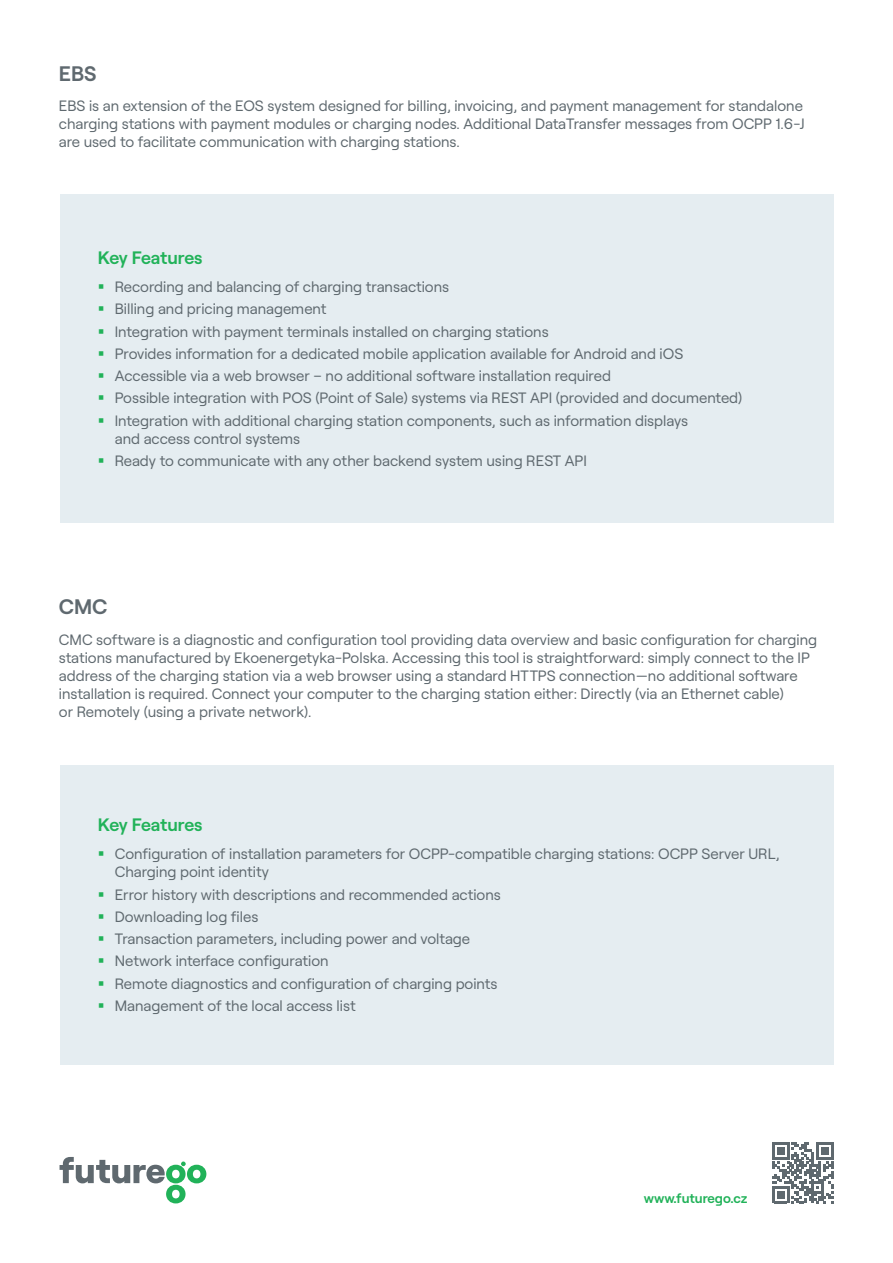
<style>
.page{position:relative;width:893px;height:1263px;background:#fff}
.page>*{position:absolute;margin:0;border:0;box-sizing:border-box;transform-origin:0 0}
.t1{font:600 21px "Roobert CEZ";color:#5f696f}
.t2{font:600 18px "Roobert CEZ";letter-spacing:-.01em;color:#21b259}
.t3{font:15px/22.2px "Roobert CEZ";color:#5f696f}
.t4{font:600 13.5px "Roobert CEZ";color:#21b259}
</style>
<div class="page">
<svg style="left:772px;top:1142px;width:61px;height:61px"></svg>
<div style="left:60px;top:194px;width:773px;height:329px;background:#e5edf1"></div>
<div style="left:60px;top:766px;width:773px;height:299px;background:#e5edf1"></div>
<svg style="left:60px;top:1157px;width:146px;height:46px"></svg>
<h1 class="t1" style="left:59px;top:57px;width:39px">EBS</h1>
<p class="t3" style="left:59px;top:96px;width:747px;line-height:18px;text-align:justify">EBS is an extension of the EOS system designed for billing, invoicing, and payment management for standalone charging stations with payment modules or charging nodes. Additional DataTransfer messages from OCPP 1.6-J are used to facilitate communication with charging stations.</p>
<p class="t2" style="left:98px;top:243px;width:106px">Key Features</p>
<p class="t3" style="left:115px;top:275px;width:629px">Recording and balancing of charging transactions<br>Billing and pricing management<br>Integration with payment terminals installed on charging stations<br>Provides information for a dedicated mobile application available for Android and iOS Accessible via a web browser – no additional software installation required<br>Possible integration with POS (Point of Sale) systems via REST API (provided and documented)<br>Integration with additional charging station components, such as information displays</p>
<p class="t3" style="left:115px;top:426px;width:474px">and access control systems<br>Ready to communicate with any other backend system using REST API</p>
<h1 class="t1" style="left:59px;top:591px;width:50px">CMC</h1>
<p class="t3" style="left:59px;top:630px;width:760px;line-height:18px">CMC software is a diagnostic and configuration tool providing data overview and basic configuration for charging stations manufactured by Ekoenergetyka-Polska. Accessing this tool is straightforward: simply connect to the IP address of the charging station via a web browser using a standard HTTPS connection—no additional software installation is required. Connect your computer to the charging station either: Directly (via an Ethernet cable)<br>or Remotely (using a private network).</p>
<p class="t2" style="left:98px;top:810px;width:106px">Key Features</p>
<p class="t3" style="left:115px;top:844px;width:666px;line-height:18px">Configuration of installation parameters for OCPP-compatible charging stations: OCPP Server URL,<br>Charging point identity</p>
<p class="t3" style="left:115px;top:882px;width:388px">Error history with descriptions and recommended actions Downloading log files<br>Transaction parameters, including power and voltage Network interface configuration<br>Remote diagnostics and configuration of charging points Management of the local access list</p>
<p class="t4" style="left:644px;top:1188px;width:105px">www.futurego.cz</p>
</div>
